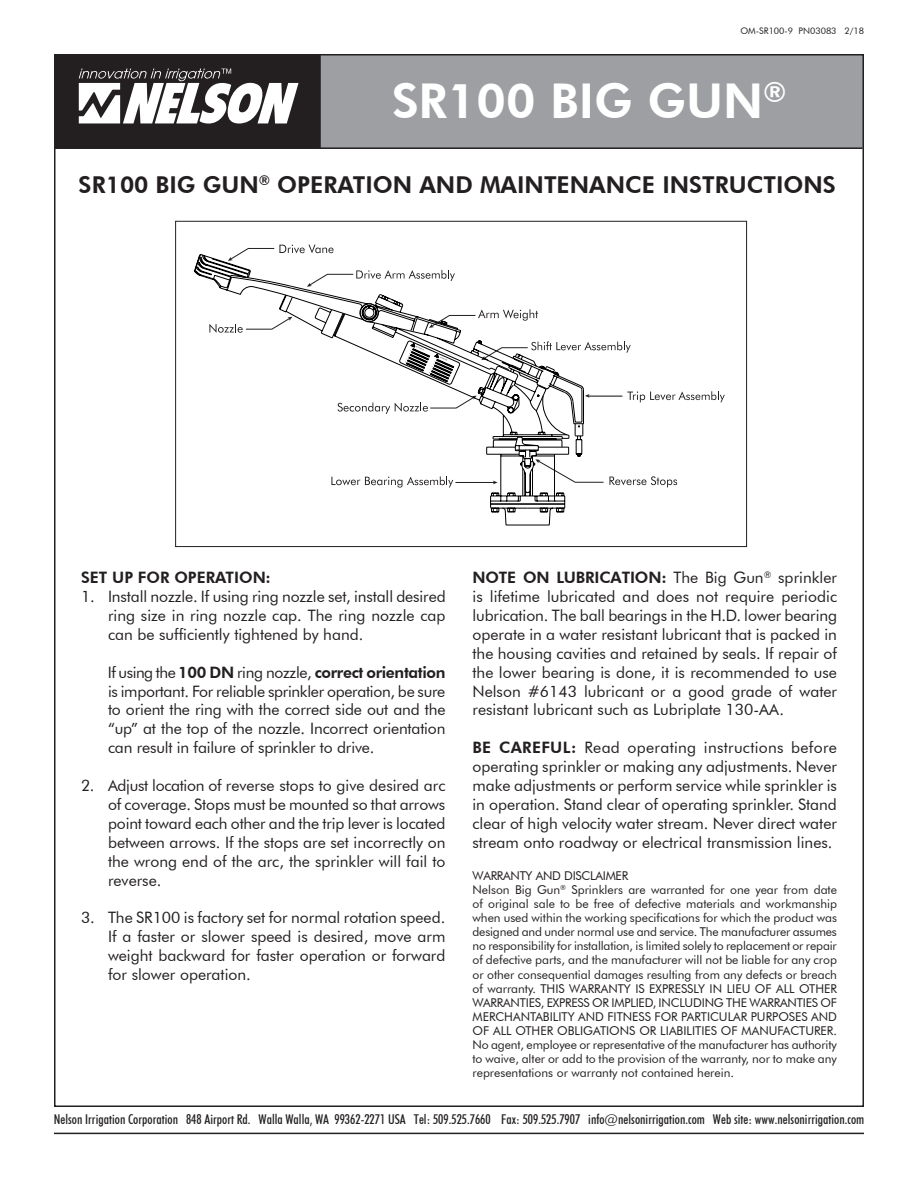
<style>
.page{position:relative;width:918px;height:1188px;background:#fff}
.page>*{position:absolute;margin:0;border:0;box-sizing:border-box;transform-origin:0 0}
.t1{font:800 48px "Futura BT";color:#fff}
.t2{font:800 23.25px "Futura BT";color:#231f20}
.t3{font:15.75px/18.9px "Futura BT";color:#231f20;text-align:justify}
.t4{font:800 15.75px "Futura BT";color:#231f20}
.t5{font:500 condensed 13.5px "Futura BT";letter-spacing:.005em;color:#231f20}
.t6{font:12.15px/14.1px "Futura BT";color:#231f20;text-align:justify}
.t7{font:12.15px "Futura BT";letter-spacing:-.02em;color:#231f20}
.t8{font:9px "Futura BT";color:#231f20}
.s1{font-weight:800}
</style>
<div class="page">
<div style="left:314px;top:54px;width:550px;height:94px;background:#9d9fa2"></div>
<hr style="left:54px;top:1133px;width:810px;height:1px;background:#231f20">
<div style="left:55px;top:55px;width:265px;height:93px;background:#231f20"></div>
<div style="left:54px;top:54px;width:267px;height:94px;border:2px solid #231f20"></div>
<svg style="left:79px;top:69px;width:220px;height:55px"></svg>
<hr style="left:54px;top:147px;width:808px;height:2px;background:#231f20">
<svg style="left:238px;top:245px;width:96px;height:9px"></svg>
<svg style="left:194px;top:254px;width:133px;height:79px"></svg>
<svg style="left:279px;top:294px;width:272px;height:231px"></svg>
<svg style="left:331px;top:303px;width:394px;height:210px"></svg>
<svg style="left:307px;top:270px;width:148px;height:17px"></svg>
<p class="t8" style="left:740px;top:25px;width:125px">OM-SR100-9 PN03083 2/18</p>
<p class="t1" style="left:392px;top:72px;width:396px">SR100 BIG GUN<sup>®</sup></p>
<p class="t2" style="left:79px;top:171px;width:759px">SR100 BIG GUN<sup>®</sup> OPERATION AND MAINTENANCE INSTRUCTIONS</p>
<p class="t4" style="left:81px;top:568px;width:191px">SET UP FOR OPERATION:</p>
<p class="t3" style="left:108px;top:587px;width:339px;text-indent:-27px">1. Install nozzle. If using ring nozzle set, install desired ring size in ring nozzle cap. The ring nozzle cap can be sufficiently tightened by hand.</p>
<p class="t3" style="left:108px;top:662px;width:339px">If using the <span class="s1">100 DN</span> ring nozzle, <span class="s1">correct orientation </span>is important. For reliable sprinkler operation, be sure to orient the ring with the correct side out and the “up” at the top of the nozzle. Incorrect orientation can result in failure of sprinkler to drive.</p>
<p class="t3" style="left:108px;top:776px;width:339px;text-indent:-27px">2. Adjust location of reverse stops to give desired arc of coverage. Stops must be mounted so that arrows point toward each other and the trip lever is located between arrows. If the stops are set incorrectly on the wrong end of the arc, the sprinkler will fail to reverse.</p>
<p class="t3" style="left:108px;top:908px;width:339px;text-indent:-27px">3. The SR100 is factory set for normal rotation speed.<br>If a faster or slower speed is desired, move arm weight backward for faster operation or forward for slower operation.</p>
<p class="t3" style="left:472px;top:568px;width:366px"><span class="s1">NOTE ON LUBRICATION:</span> The Big Gun<sup>®</sup> sprinkler is lifetime lubricated and does not require periodic lubrication. The ball bearings in the H.D. lower bearing operate in a water resistant lubricant that is packed in the housing cavities and retained by seals. If repair of the lower bearing is done, it is recommended to use Nelson #6143 lubricant or a good grade of water resistant lubricant such as Lubriplate 130-AA.</p>
<p class="t3" style="left:472px;top:738px;width:366px"><span class="s1">BE CAREFUL:</span> Read operating instructions before operating sprinkler or making any adjustments. Never make adjustments or perform service while sprinkler is in operation. Stand clear of operating sprinkler. Stand clear of high velocity water stream. Never direct water stream onto roadway or electrical transmission lines.</p>
<p class="t7" style="left:472px;top:868px;width:157px">WARRANTY AND DISCLAIMER</p>
<p class="t6" style="left:472px;top:882px;width:366px">Nelson Big Gun<sup>®</sup> Sprinklers are warranted for one year from date of original sale to be free of defective materials and workmanship when used within the working specifications for which the product was designed and under normal use and service. The manufacturer assumes no responsibility for installation, is limited solely to replacement or repair of defective parts, and the manufacturer will not be liable for any crop or other consequential damages resulting from any defects or breach of warranty. THIS WARRANTY IS EXPRESSLY IN LIEU OF ALL OTHER WARRANTIES, EXPRESS OR IMPLIED, INCLUDING THE WARRANTIES OF MERCHANTABILITY AND FITNESS FOR PARTICULAR PURPOSES AND OF ALL OTHER OBLIGATIONS OR LIABILITIES OF MANUFACTURER.<br>No agent, employee or representative of the manufacturer has authority to waive, alter or add to the provision of the warranty, nor to make any representations or warranty not contained herein.</p>
<p class="t5" style="left:54px;top:1111px;width:812px">Nelson Irrigation Corporation 848 Airport Rd. Walla Walla, WA 99362-2271 USA Tel: 509.525.7660 Fax: 509.525.7907 info@nelsonirrigation.com Web site: www.nelsonirrigation.com</p>
</div>
